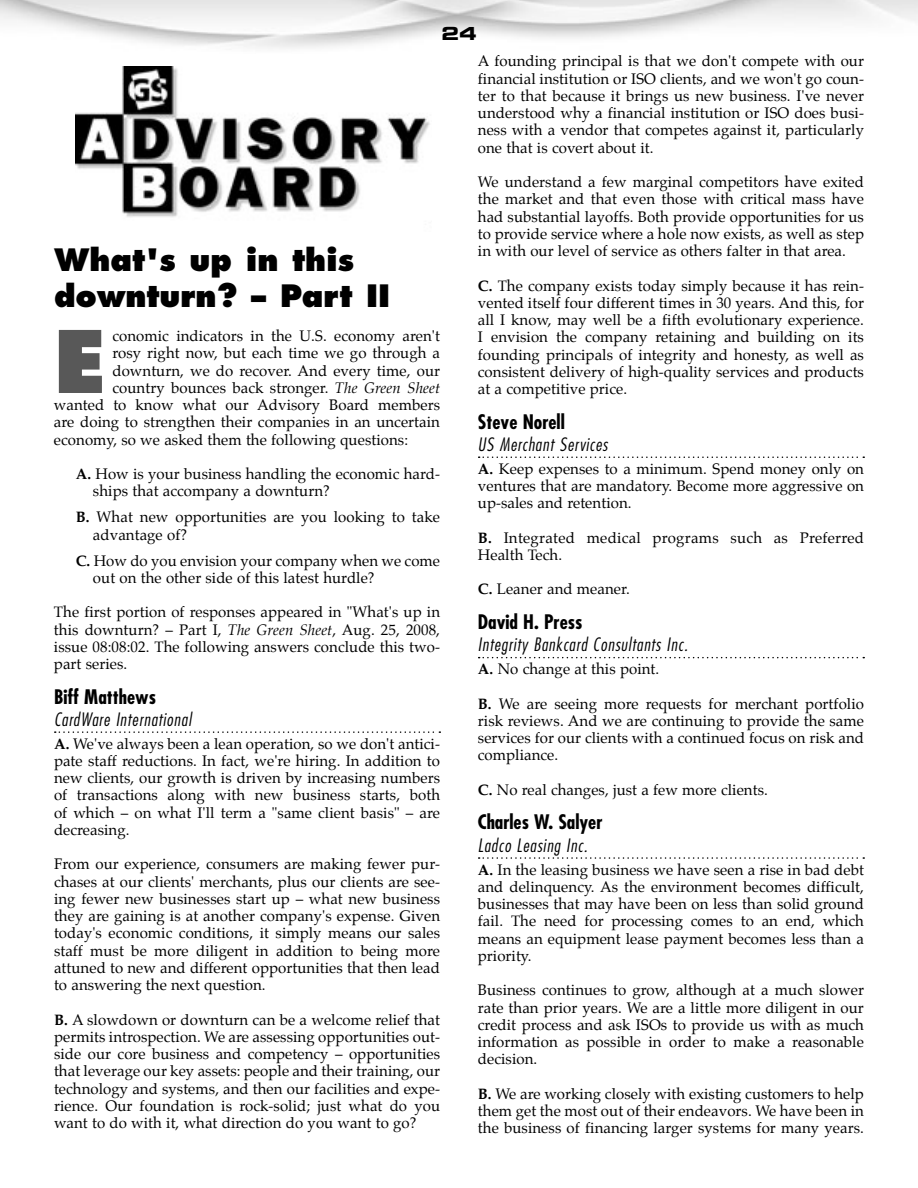
<style>
.page{position:relative;width:918px;height:1188px;background:#fff}
.page>*{position:absolute;margin:0;border:0;box-sizing:border-box;transform-origin:0 0}
.t1{font:800 83.7px "Futura";color:#585858}
.t2{font:800 30px/36px "Futura";color:#000}
.t3{font:700 condensed 19.5px "Futura";color:#000}
.t4{font:italic 300 condensed 18px "Futura";letter-spacing:.05em;color:#000}
.t5{font:18px "Eurostile Bold Extended Two";color:#000}
.t6{font:15px/17.2px "Palatino";letter-spacing:.005em;color:#000;text-align:justify}
.s1{font-style:italic}
.s2{font-weight:700}
</style>
<div class="page">
<svg style="left:55px;top:731px;width:385px;height:2px"></svg>
<svg style="left:479px;top:456px;width:385px;height:2px"></svg>
<svg style="left:479px;top:657px;width:385px;height:1px"></svg>
<svg style="left:479px;top:857px;width:385px;height:2px"></svg>
<img style="left:75px;top:66px;width:355px;height:151px">
<p class="t5" style="left:442px;top:27px;width:37px">24</p>
<h2 class="t2" style="left:54px;top:244px;width:338px">What's up in this downturn? – Part II</h2>
<h1 class="t1" style="left:54px;top:325px;width:54px">E</h1>
<p class="t6" style="left:112px;top:329px;width:329px">conomic indicators in the U.S. economy aren't</p>
<p class="t6" style="left:112px;top:346px;width:329px">rosy right now, but each time we go through a</p>
<p class="t6" style="left:112px;top:363px;width:329px">downturn, we do recover. And every time, our</p>
<p class="t6" style="left:112px;top:380px;width:329px">country bounces back stronger. <span class="s1">The Green Sheet</span></p>
<p class="t6" style="left:54px;top:398px;width:388px">wanted to know what our Advisory Board members</p>
<p class="t6" style="left:54px;top:415px;width:388px">are doing to strengthen their companies in an uncertain</p>
<p class="t6" style="left:54px;top:432px;width:356px">economy, so we asked them the following questions:</p>
<p class="t6" style="left:93px;top:467px;width:349px;text-indent:-17px"><span class="s2">A.</span> How is your business handling the economic hard&shy;ships that accompany a downturn?</p>
<p class="t6" style="left:93px;top:510px;width:349px;text-indent:-17px"><span class="s2">B.</span> What new opportunities are you looking to take advantage of?</p>
<p class="t6" style="left:93px;top:553px;width:349px;text-indent:-17px"><span class="s2">C.</span> How do you envision your company when we come out on the other side of this latest hurdle?</p>
<p class="t6" style="left:54px;top:605px;width:388px">The first portion of responses appeared in "What's up in this downturn? – Part I, <span class="s1">The Green Sheet</span>, Aug. 25, 2008, issue 08:08:02. The following answers conclude this two&shy;part series.</p>
<h3 class="t3" style="left:54px;top:688px;width:104px">Biff Matthews</h3>
<p class="t4" style="left:54px;top:712px;width:139px">CardWare International</p>
<p class="t6" style="left:54px;top:736px;width:388px"><span class="s2">A.</span> We've always been a lean operation, so we don't antici&shy;pate staff reductions. In fact, we're hiring. In addition to new clients, our growth is driven by increasing numbers of transactions along with new business starts, both of which – on what I'll term a "same client basis" – are decreasing.</p>
<p class="t6" style="left:54px;top:857px;width:388px">From our experience, consumers are making fewer pur&shy;chases at our clients' merchants, plus our clients are see&shy;ing fewer new businesses start up – what new business they are gaining is at another company's expense. Given today's economic conditions, it simply means our sales staff must be more diligent in addition to being more attuned to new and different opportunities that then lead to answering the next question.</p>
<p class="t6" style="left:54px;top:1012px;width:388px"><span class="s2">B.</span> A slowdown or downturn can be a welcome relief that permits introspection. We are assessing opportunities out&shy;side our core business and competency – opportunities that leverage our key assets: people and their training, our technology and systems, and then our facilities and expe&shy;rience. Our foundation is rock-solid; just what do you want to do with it, what direction do you want to go?</p>
<p class="t6" style="left:478px;top:54px;width:388px">A founding principal is that we don't compete with our financial institution or ISO clients, and we won't go coun&shy;ter to that because it brings us new business. I've never understood why a financial institution or ISO does busi&shy;ness with a vendor that competes against it, particularly one that is covert about it.</p>
<p class="t6" style="left:478px;top:174px;width:388px">We understand a few marginal competitors have exited the market and that even those with critical mass have had substantial layoffs. Both provide opportunities for us to provide service where a hole now exists, as well as step in with our level of service as others falter in that area.</p>
<p class="t6" style="left:478px;top:278px;width:388px"><span class="s2">C.</span> The company exists today simply because it has rein&shy;vented itself four different times in 30 years. And this, for all I know, may well be a fifth evolutionary experience.<br>I envision the company retaining and building on its founding principals of integrity and honesty, as well as consistent delivery of high-quality services and products at a competitive price.</p>
<h3 class="t3" style="left:478px;top:413px;width:88px">Steve Norell</h3>
<p class="t4" style="left:478px;top:437px;width:131px">US Merchant Services</p>
<p class="t6" style="left:478px;top:461px;width:388px"><span class="s2">A.</span> Keep expenses to a minimum. Spend money only on ventures that are mandatory. Become more aggressive on up-sales and retention.</p>
<p class="t6" style="left:478px;top:530px;width:388px"><span class="s2">B.</span> Integrated medical programs such as Preferred<br>Health Tech.</p>
<p class="t6" style="left:478px;top:582px;width:153px"><span class="s2">C.</span> Leaner and meaner.</p>
<h3 class="t3" style="left:478px;top:613px;width:106px">David H. Press</h3>
<p class="t4" style="left:478px;top:637px;width:211px">Integrity Bankcard Consultants Inc.</p>
<p class="t6" style="left:478px;top:661px;width:183px"><span class="s2">A.</span> No change at this point.</p>
<p class="t6" style="left:478px;top:696px;width:388px"><span class="s2">B.</span> We are seeing more requests for merchant portfolio risk reviews. And we are continuing to provide the same services for our clients with a continued focus on risk and compliance.</p>
<p class="t6" style="left:478px;top:782px;width:292px"><span class="s2">C.</span> No real changes, just a few more clients.</p>
<h3 class="t3" style="left:478px;top:814px;width:126px">Charles W. Salyer</h3>
<p class="t4" style="left:478px;top:837px;width:111px">Ladco Leasing Inc.</p>
<p class="t6" style="left:478px;top:862px;width:388px"><span class="s2">A.</span> In the leasing business we have seen a rise in bad debt and delinquency. As the environment becomes difficult, businesses that may have been on less than solid ground fail. The need for processing comes to an end, which means an equipment lease payment becomes less than a priority.</p>
<p class="t6" style="left:478px;top:983px;width:388px">Business continues to grow, although at a much slower rate than prior years. We are a little more diligent in our credit process and ask ISOs to provide us with as much information as possible in order to make a reasonable decision.</p>
<p class="t6" style="left:478px;top:1086px;width:388px"><span class="s2">B.</span> We are working closely with existing customers to help them get the most out of their endeavors. We have been in the business of financing larger systems for many years.</p>
</div>
